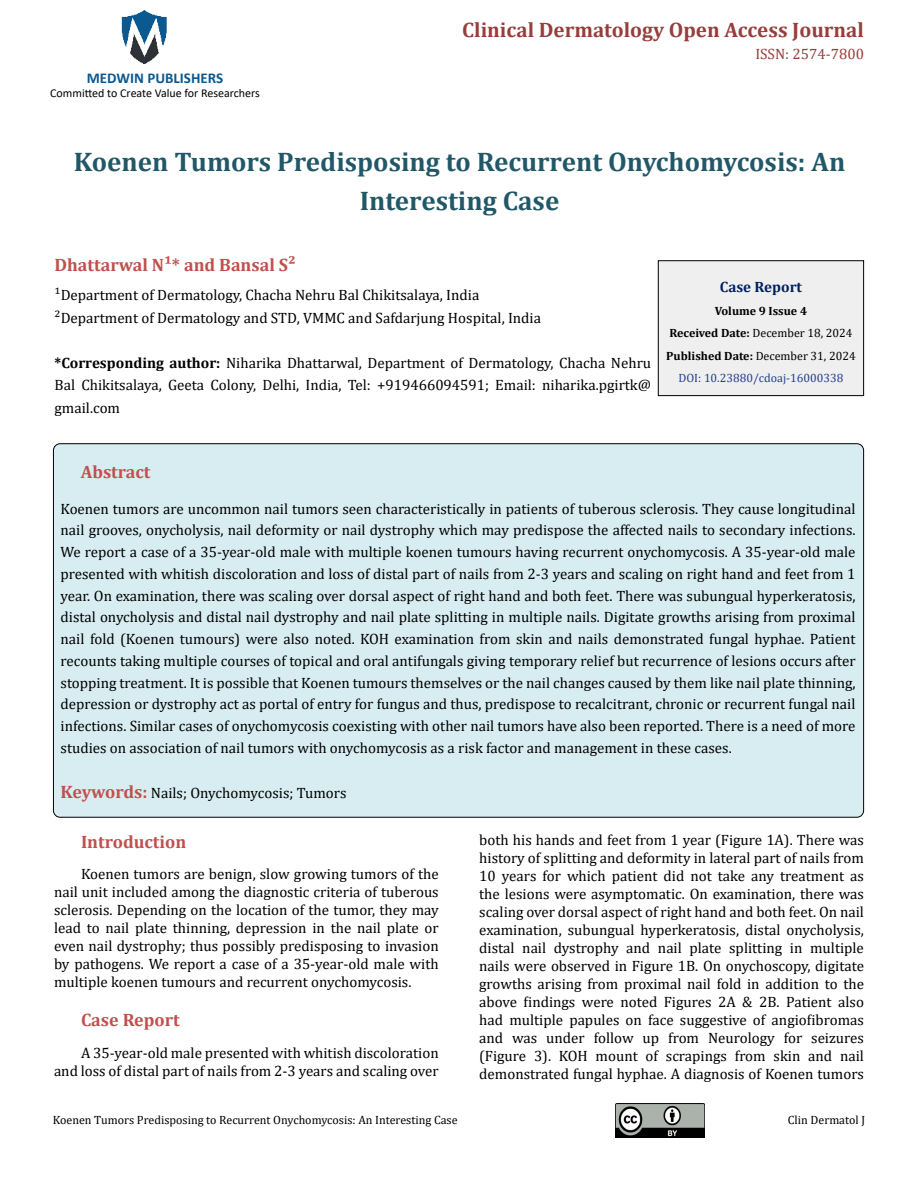
<style>
.page{position:relative;width:918px;height:1188px;background:#fff}
.page>*{position:absolute;margin:0;border:0;box-sizing:border-box;transform-origin:0 0}
.t1{font:700 27px/39px "Cambria";color:#215868;text-align:center}
.t2{font:700 21px "Cambria";color:#953f3c}
.t3{font:700 18px "Cambria";color:#c0504d}
.t4{font:15px/18px "Cambria";color:#000;text-align:justify}
.t5{font:700 15px "Calibri";color:#0a5991}
.t6{font:15px "Cambria";color:#953f3c}
.t7{font:700 15px "Cambria";color:#002060}
.t8{font:700 12px/22.5px "Cambria";color:#000;text-align:center}
.t9{font:12px "Cambria";color:#000}
.t10{font:12px "Calibri";color:#000}
.s1{font-weight:700}
.s2{font-weight:400}
.s3{font-weight:400;color:#25408f}
.s4{font-weight:700;font-size:18px;color:#c0504d}
</style>
<div class="page">
<img style="left:121px;top:10px;width:46px;height:54px">
<img style="left:616px;top:1104px;width:88px;height:33px">
<div style="left:658px;top:261px;width:206px;height:135px;background:#efefef"></div>
<div style="left:658px;top:260px;width:206px;height:136px;border:1px solid #000"></div>
<div style="left:53px;top:444px;width:811px;height:373px;background:#d8edf2;border-radius:7px"></div>
<p class="t5" style="left:87px;top:67px;width:138px">MEDWIN PUBLISHERS</p>
<p class="t10" style="left:50px;top:85px;width:211px">Committed to Create Value for Researchers</p>
<h2 class="t2" style="left:462px;top:15px;width:403px">Clinical Dermatology Open Access Journal</h2>
<p class="t6" style="left:755px;top:45px;width:110px">ISSN: 2574-7800</p>
<h1 class="t1" style="left:74px;top:141px;width:773px">Koenen Tumors Predisposing to Recurrent Onychomycosis: An<br>Interesting Case</h1>
<p class="t3" style="left:55px;top:252px;width:243px">Dhattarwal N¹* and Bansal S²</p>
<p class="t4" style="left:55px;top:284px;width:488px;line-height:22.5px">¹Department of Dermatology, Chacha Nehru Bal Chikitsalaya, India<br>²Department of Dermatology and STD, VMMC and Safdarjung Hospital, India</p>
<p class="t4" style="left:55px;top:351px;width:598px;line-height:22.5px"><span class="s1">*Corresponding author:</span> Niharika Dhattarwal, Department of Dermatology, Chacha Nehru Bal Chikitsalaya, Geeta Colony, Delhi, India, Tel: +919466094591; Email: niharika.pgirtk@ gmail.com</p>
<p class="t7" style="left:720px;top:277px;width:84px">Case Report</p>
<p class="t8" style="left:666px;top:299px;width:191px">Volume 9 Issue 4<br>Received Date: <span class="s2">December 18, 2024<br></span>Published Date: <span class="s2">December 31, 2024<br></span><span class="s3">DOI: 10.23880/cdoaj-16000338</span></p>
<p class="t3" style="left:81px;top:459px;width:71px">Abstract</p>
<p class="t4" style="left:61px;top:497px;width:797px;line-height:21.8px">Koenen tumors are uncommon nail tumors seen characteristically in patients of tuberous sclerosis. They cause longitudinal nail grooves, onycholysis, nail deformity or nail dystrophy which may predispose the affected nails to secondary infections.<br>We report a case of a 35-year-old male with multiple koenen tumours having recurrent onychomycosis. A 35-year-old male presented with whitish discoloration and loss of distal part of nails from 2-3 years and scaling on right hand and feet from 1 year. On examination, there was scaling over dorsal aspect of right hand and both feet. There was subungual hyperkeratosis, distal onycholysis and distal nail dystrophy and nail plate splitting in multiple nails. Digitate growths arising from proximal nail fold (Koenen tumours) were also noted. KOH examination from skin and nails demonstrated fungal hyphae. Patient recounts taking multiple courses of topical and oral antifungals giving temporary relief but recurrence of lesions occurs after stopping treatment. It is possible that Koenen tumours themselves or the nail changes caused by them like nail plate thinning, depression or dystrophy act as portal of entry for fungus and thus, predispose to recalcitrant, chronic or recurrent fungal nail infections. Similar cases of onychomycosis coexisting with other nail tumors have also been reported. There is a need of more studies on association of nail tumors with onychomycosis as a risk factor and management in these cases.</p>
<p class="t4" style="left:61px;top:784px;width:288px"><span class="s4">Keywords:</span> Nails; Onychomycosis; Tumors</p>
<p class="t3" style="left:81px;top:829px;width:107px">Introduction</p>
<p class="t4" style="left:54px;top:865px;width:386px;text-indent:27px">Koenen tumors are benign, slow growing tumors of the nail unit included among the diagnostic criteria of tuberous sclerosis. Depending on the location of the tumor, they may lead to nail plate thinning, depression in the nail plate or even nail dystrophy; thus possibly predisposing to invasion by pathogens. We report a case of a 35-year-old male with multiple koenen tumours and recurrent onychomycosis.</p>
<p class="t3" style="left:81px;top:1007px;width:100px">Case Report</p>
<p class="t4" style="left:54px;top:1043px;width:386px;text-align:right">A 35-year-old male presented with whitish discoloration and loss of distal part of nails from 2-3 years and scaling over</p>
<p class="t4" style="left:479px;top:831px;width:386px">both his hands and feet from 1 year (Figure 1A). There was history of splitting and deformity in lateral part of nails from 10 years for which patient did not take any treatment as the lesions were asymptomatic. On examination, there was scaling over dorsal aspect of right hand and both feet. On nail examination, subungual hyperkeratosis, distal onycholysis, distal nail dystrophy and nail plate splitting in multiple nails were observed in Figure 1B. On onychoscopy, digitate growths arising from proximal nail fold in addition to the above findings were noted Figures 2A &amp; 2B. Patient also had multiple papules on face suggestive of angiofibromas and was under follow up from Neurology for seizures (Figure 3). KOH mount of scrapings from skin and nail demonstrated fungal hyphae. A diagnosis of Koenen tumors</p>
<p class="t9" style="left:53px;top:1113px;width:406px">Koenen Tumors Predisposing to Recurrent Onychomycosis: An Interesting Case</p>
<p class="t9" style="left:788px;top:1113px;width:79px">Clin Dermatol J</p>
</div>
